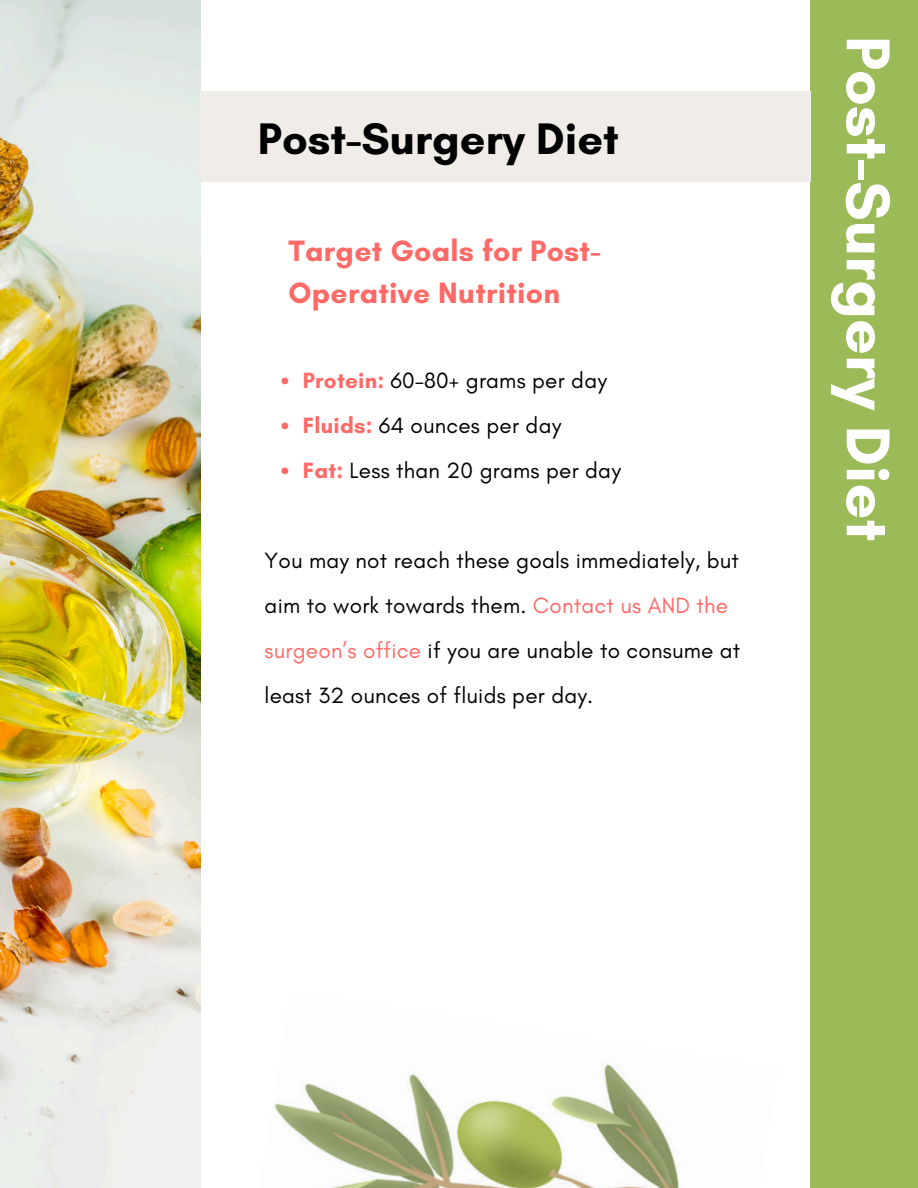
<style>
.page{position:relative;width:918px;height:1188px;background:#fff}
.page>*{position:absolute;margin:0;border:0;box-sizing:border-box;transform-origin:0 0}
.t1{font:700 63px "Glacial Indifference";color:#fff}
.t2{font:700 45px "Glacial Indifference";color:#000}
.t3{font:700 30px/41.7px "Glacial Indifference";letter-spacing:.01em;color:#ff6966}
.t4{font:22.5px/45px "Glacial Indifference";letter-spacing:.01em;color:#000}
.s1{font-weight:700;color:#ff6966}
.s2{color:#ff6966}
</style>
<div class="page">
<img style="left:0;top:0;width:200px;height:1188px">
<div style="left:810px;top:0;width:108px;height:1188px;background:#9bbb59"></div>
<img style="left:273px;top:1064px;width:407px;height:124px">
<div style="left:200px;top:92px;width:610px;height:90px;background:#f0ede8"></div>
<svg style="left:281px;top:378px;width:7px;height:6px"></svg>
<svg style="left:281px;top:423px;width:7px;height:6px"></svg>
<svg style="left:281px;top:468px;width:7px;height:6px"></svg>
<h2 class="t2" style="left:258px;top:111px;width:363px">Post-Surgery Diet</h2>
<p class="t3" style="left:288px;top:230px;width:314px">Target Goals for Post-<br>Operative Nutrition</p>
<h3 class="t4" style="left:303px;top:357px;width:306px"><span class="s1">Protein:</span> 60–80+ grams per day</h3>
<p class="t4" style="left:303px;top:402px;width:260px"><span class="s1">Fluids:</span> 64 ounces per day</p>
<p class="t4" style="left:303px;top:447px;width:320px"><span class="s1">Fat:</span> Less than 20 grams per day</p>
<p class="t4" style="left:265px;top:537px;width:477px">You may not reach these goals immediately, but aim to work towards them. <span class="s2">Contact us AND the surgeon’s office</span> if you are unable to consume at least 32 ounces of fluids per day.</p>
<p class="t1" style="left:907px;top:36px;width:507px;rotate:90deg">Post-Surgery Diet</p>
</div>
